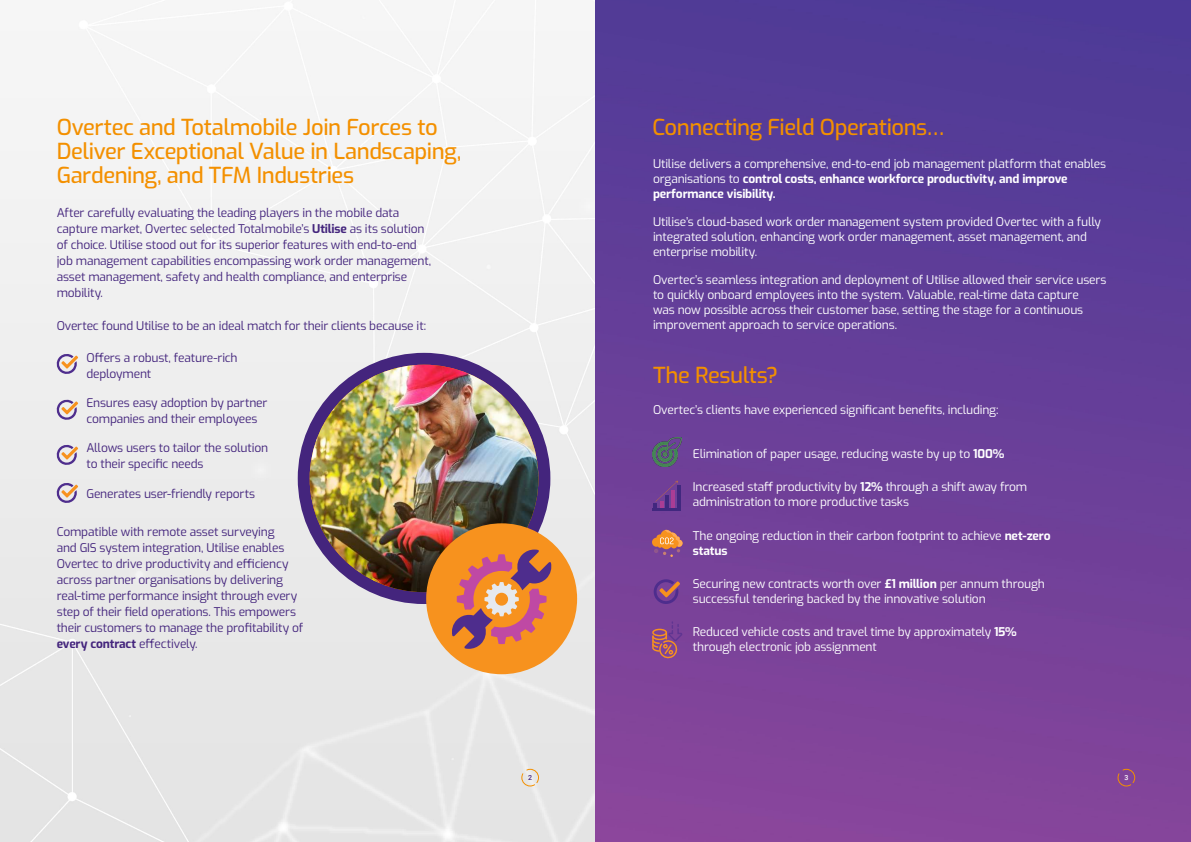
<style>
.page{position:relative;width:1191px;height:842px;background:#fff}
.page>*{position:absolute;margin:0;border:0;box-sizing:border-box;transform-origin:0 0}
.t1{font:500 22px/24px "Exo";letter-spacing:-.02em;color:#f39000}
.t2{font:12px/15px "Exo";letter-spacing:-.015em;color:#fff}
.t3{font:12px/16px "Exo";letter-spacing:-.015em;color:#44257d}
.t4{font:500 7px "Roboto";color:#44257d}
.t5{font:500 7px "Roboto";color:#fff}
.s1{font-weight:700}
</style>
<div class="page">
<img style="left:0;top:0;width:595px;height:842px">
<img style="left:595px;top:0;width:596px;height:842px">
<svg style="left:521px;top:769px;width:18px;height:17px"></svg>
<svg style="left:1117px;top:769px;width:18px;height:17px"></svg>
<div style="left:298px;top:353px;width:252px;height:251px;background:#44257d;border-radius:50%"></div>
<img style="left:310px;top:365px;width:228px;height:227px">
<div style="left:426px;top:523px;width:151px;height:151px;background:#f7921e;border-radius:50%"></div>
<svg style="left:452px;top:549px;width:100px;height:100px"></svg>
<svg style="left:57px;top:354px;width:21px;height:20px"></svg>
<svg style="left:57px;top:483px;width:21px;height:20px"></svg>
<svg style="left:57px;top:445px;width:21px;height:20px"></svg>
<svg style="left:57px;top:400px;width:21px;height:20px"></svg>
<svg style="left:652px;top:622px;width:30px;height:36px"></svg>
<hr style="left:677px;top:485px;width:3px;height:23px;background:#41287f">
<hr style="left:652px;top:508px;width:29px;height:2px;background:#41287f">
<svg style="left:654px;top:481px;width:24px;height:27px"></svg>
<svg style="left:652px;top:530px;width:30px;height:27px"></svg>
<svg style="left:653px;top:579px;width:27px;height:25px"></svg>
<img style="left:653px;top:437px;width:29px;height:29px">
<h1 class="t1" style="left:57px;top:114px;width:406px">Overtec and Totalmobile Join Forces to<br>Deliver Exceptional Value in Landscaping,<br>Gardening, and TFM Industries</h1>
<p class="t3" style="left:57px;top:204px;width:376px">After carefully evaluating the leading players in the mobile data capture market, Overtec selected Totalmobile’s <span class="s1">Utilise</span> as its solution of choice. Utilise stood out for its superior features with end-to-end job management capabilities encompassing work order management, asset management, safety and health compliance, and enterprise mobility.</p>
<p class="t3" style="left:57px;top:317px;width:371px">Overtec found Utilise to be an ideal match for their clients because it:</p>
<p class="t3" style="left:86px;top:349px;width:153px">Offers a robust, feature-rich deployment</p>
<p class="t3" style="left:86px;top:394px;width:182px">Ensures easy adoption by partner companies and their employees</p>
<p class="t3" style="left:86px;top:439px;width:183px">Allows users to tailor the solution to their specific needs</p>
<p class="t3" style="left:86px;top:485px;width:170px">Generates user-friendly reports</p>
<p class="t3" style="left:57px;top:523px;width:248px">Compatible with remote asset surveying<br>and GIS system integration, Utilise enables Overtec to drive productivity and efficiency across partner organisations by delivering real-time performance insight through every step of their field operations. This empowers their customers to manage the profitability of <span class="s1">every contract</span> effectively.</p>
<h1 class="t1" style="left:652px;top:114px;width:294px">Connecting Field Operations…</h1>
<p class="t2" style="left:653px;top:155px;width:454px">Utilise delivers a comprehensive, end-to-end job management platform that enables organisations to <span class="s1">control costs, enhance workforce productivity, and improve performance visibility.</span></p>
<p class="t2" style="left:653px;top:214px;width:449px">Utilise’s cloud-based work order management system provided Overtec with a fully integrated solution, enhancing work order management, asset management, and enterprise mobility.</p>
<p class="t2" style="left:653px;top:272px;width:455px">Overtec’s seamless integration and deployment of Utilise allowed their service users to quickly onboard employees into the system. Valuable, real-time data capture<br>was now possible across their customer base, setting the stage for a continuous improvement approach to service operations.</p>
<h1 class="t1" style="left:653px;top:362px;width:126px">The Results?</h1>
<p class="t2" style="left:653px;top:402px;width:347px">Overtec’s clients have experienced significant benefits, including:</p>
<p class="t2" style="left:693px;top:445px;width:313px">Elimination of paper usage, reducing waste by up to <span class="s1">100%</span></p>
<p class="t2" style="left:693px;top:479px;width:336px">Increased staff productivity by <span class="s1">12%</span> through a shift away from administration to more productive tasks</p>
<p class="t2" style="left:693px;top:527px;width:359px">The ongoing reduction in their carbon footprint to achieve <span class="s1">net-zero status</span></p>
<p class="t2" style="left:693px;top:575px;width:353px">Securing new contracts worth over <span class="s1">£1 million</span> per annum through successful tendering backed by the innovative solution</p>
<p class="t2" style="left:693px;top:624px;width:325px">Reduced vehicle costs and travel time by approximately <span class="s1">15% </span>through electronic job assignment</p>
<p class="t4" style="left:528px;top:773px;width:5px">2</p>
<p class="t5" style="left:1124px;top:773px;width:5px">3</p>
</div>
